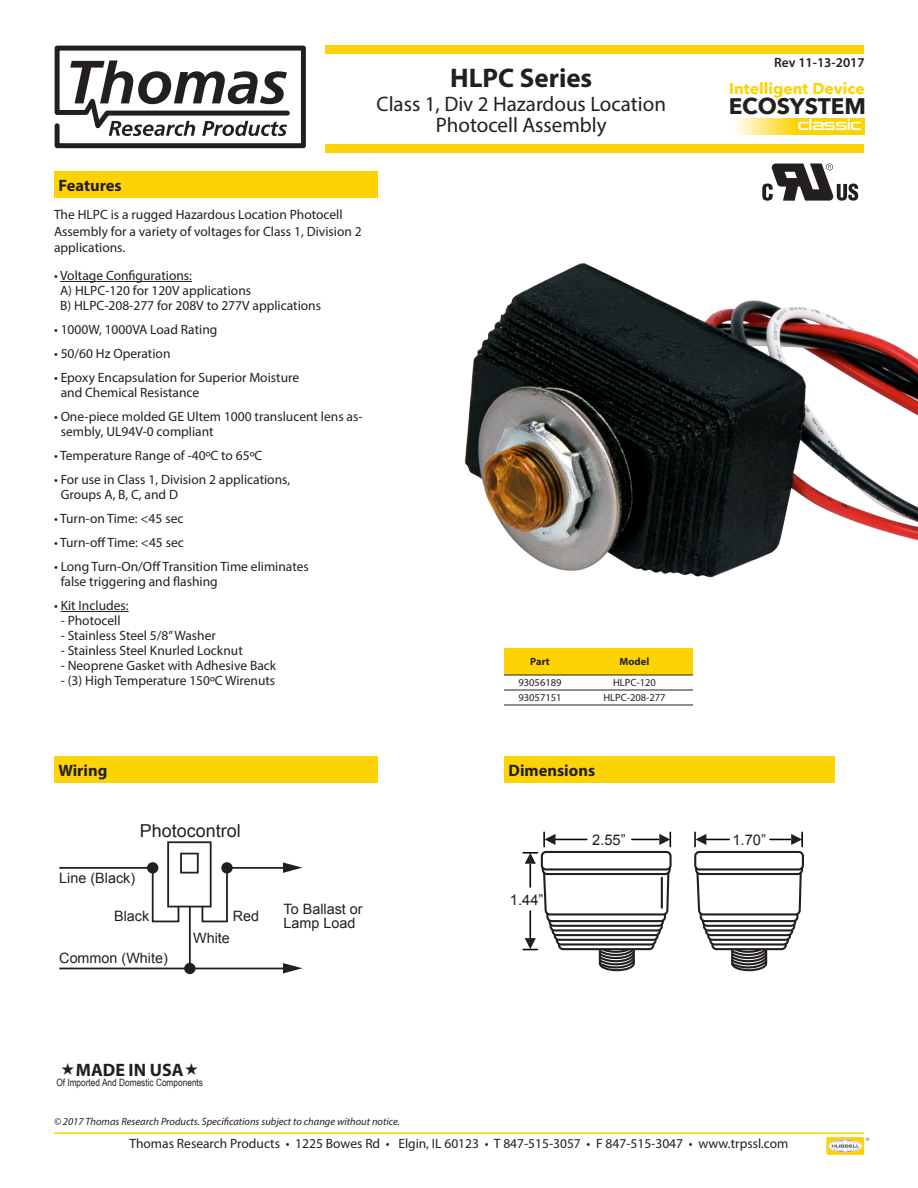
<style>
.page{position:relative;width:918px;height:1188px;background:#fff}
.page>*{position:absolute;margin:0;border:0;box-sizing:border-box;transform-origin:0 0}
.t1{font:700 27px "Myriad Pro";color:#231f20}
.t2{font:700 22.5px "Avenir Next";color:#231f20}
.t3{font:21px "Myriad Pro";color:#231f20}
.t4{font:700 18px "Myriad Pro";color:#231f20}
.t5{font:17.85px "Arial";color:#231f20}
.t6{font:700 16.5px "Myriad Pro";color:#231f20}
.t7{font:700 15.75px "Avenir Next";color:#fed304}
.t8{font:15px "Conthrax Sb";letter-spacing:-.025em;color:#fff}
.t9{font:14.7px "Arial";color:#231f20}
.t10{font:14.25px/14.2px "Arial";color:#231f20}
.t11{font:13.5px/15px "Myriad Pro";color:#231f20}
.t12{font:600 13.5px "Myriad Pro";color:#231f20}
.t13{font:italic 10.5px "Myriad Pro";color:#231f20}
.t14{font:10.5px "Myriad Pro";color:#231f20}
.t15{font:700 10.5px "Myriad Pro";color:#231f20}
.t16{font:10.2px "Arial Narrow";color:#231f20}
</style>
<div class="page">
<svg style="left:54px;top:45px;width:252px;height:104px"></svg>
<div style="left:326px;top:144px;width:538px;height:9px;background:#fed304"></div>
<div style="left:326px;top:45px;width:538px;height:9px;background:#fed304"></div>
<svg style="left:826px;top:1137px;width:43px;height:18px"></svg>
<hr style="left:54px;top:1132px;width:810px;height:2px;background:#fed304">
<svg style="left:762px;top:164px;width:96px;height:37px"></svg>
<svg style="left:736px;top:118px;width:128px;height:16px;background:#fedc3b"></svg>
<hr style="left:60px;top:281px;width:132px;height:1px;background:#231f20">
<hr style="left:61px;top:611px;width:68px;height:1px;background:#231f20">
<div style="left:54px;top:756px;width:324px;height:27px;background:#fed304"></div>
<div style="left:54px;top:171px;width:324px;height:27px;background:#fed304"></div>
<svg style="left:59px;top:862px;width:243px;height:61px"></svg>
<hr style="left:59px;top:968px;width:228px;height:1px;background:#231f20">
<svg style="left:283px;top:963px;width:19px;height:10px"></svg>
<hr style="left:189px;top:901px;width:2px;height:67px;background:#231f20">
<div style="left:168px;top:842px;width:43px;height:65px;background:#fff"></div>
<div style="left:167px;top:841px;width:45px;height:66px;border:2px solid #231f20"></div>
<div style="left:180px;top:853px;width:19px;height:21px;border:2px solid #231f20"></div>
<div style="left:147px;top:862px;width:11px;height:12px;background:#231f20;border-radius:50%"></div>
<div style="left:184px;top:963px;width:12px;height:11px;background:#231f20;border-radius:50%"></div>
<div style="left:221px;top:862px;width:12px;height:12px;background:#231f20;border-radius:50%"></div>
<div style="left:504px;top:756px;width:331px;height:27px;background:#fed304"></div>
<hr style="left:529px;top:911px;width:2px;height:27px;background:#050504">
<svg style="left:523px;top:938px;width:14px;height:12px"></svg>
<svg style="left:770px;top:832px;width:33px;height:15px"></svg>
<svg style="left:694px;top:832px;width:35px;height:15px"></svg>
<svg style="left:597px;top:950px;width:40px;height:22px"></svg>
<div style="left:558px;top:935px;width:96px;height:15px;border:2px solid #231f20;border-radius:4px"></div>
<div style="left:557px;top:931px;width:99px;height:13px;background:#fff;border-radius:4px"></div>
<div style="left:556px;top:930px;width:101px;height:16px;border:2px solid #231f20;border-radius:4px"></div>
<svg style="left:555px;top:926px;width:103px;height:14px"></svg>
<div style="left:554px;top:925px;width:105px;height:16px;border:2px solid #231f20;border-radius:4px"></div>
<div style="left:553px;top:922px;width:107px;height:13px;background:#fff;border-radius:4px"></div>
<div style="left:552px;top:921px;width:109px;height:15px;border:2px solid #231f20;border-radius:4px"></div>
<div style="left:551px;top:917px;width:111px;height:13px;background:#fff;border-radius:4px"></div>
<div style="left:550px;top:916px;width:113px;height:16px;border:2px solid #231f20;border-radius:4px"></div>
<svg style="left:550px;top:912px;width:113px;height:14px"></svg>
<div style="left:548px;top:911px;width:116px;height:16px;border:2px solid #231f20;border-radius:4px"></div>
<div style="left:547px;top:908px;width:118px;height:13px;background:#fff;border-radius:4px"></div>
<div style="left:546px;top:907px;width:120px;height:15px;border:2px solid #231f20;border-radius:4px"></div>
<svg style="left:523px;top:832px;width:148px;height:85px"></svg>
<div style="left:543px;top:861px;width:127px;height:13px;background:#fff;border-radius:4px"></div>
<div style="left:542px;top:860px;width:129px;height:15px;border:2px solid #231f20;border-radius:4px"></div>
<div style="left:542px;top:852px;width:129px;height:17px;background:#fff;border-radius:4px"></div>
<div style="left:541px;top:851px;width:131px;height:20px;border:2px solid #231f20;border-radius:4px"></div>
<hr style="left:661px;top:878px;width:2px;height:30px;background:#231f20">
<svg style="left:729px;top:950px;width:40px;height:22px"></svg>
<div style="left:711px;top:935px;width:76px;height:15px;border:2px solid #231f20;border-radius:4px"></div>
<div style="left:710px;top:931px;width:78px;height:13px;background:#fff;border-radius:4px"></div>
<div style="left:709px;top:930px;width:80px;height:16px;border:2px solid #231f20;border-radius:4px"></div>
<svg style="left:708px;top:926px;width:82px;height:14px"></svg>
<div style="left:707px;top:925px;width:84px;height:16px;border:2px solid #231f20;border-radius:4px"></div>
<div style="left:706px;top:922px;width:86px;height:13px;background:#fff;border-radius:4px"></div>
<div style="left:705px;top:921px;width:88px;height:15px;border:2px solid #231f20;border-radius:4px"></div>
<div style="left:704px;top:917px;width:90px;height:13px;background:#fff;border-radius:4px"></div>
<div style="left:703px;top:916px;width:92px;height:16px;border:2px solid #231f20;border-radius:4px"></div>
<svg style="left:703px;top:912px;width:92px;height:14px"></svg>
<div style="left:702px;top:911px;width:94px;height:16px;border:2px solid #231f20;border-radius:4px"></div>
<div style="left:701px;top:908px;width:96px;height:13px;background:#fff;border-radius:4px"></div>
<div style="left:700px;top:907px;width:98px;height:15px;border:2px solid #231f20;border-radius:4px"></div>
<svg style="left:696px;top:874px;width:106px;height:43px"></svg>
<div style="left:695px;top:860px;width:108px;height:15px;border:2px solid #231f20;border-radius:4px"></div>
<div style="left:695px;top:852px;width:108px;height:17px;background:#fff;border-radius:4px"></div>
<div style="left:694px;top:851px;width:110px;height:20px;border:2px solid #231f20;border-radius:4px"></div>
<div style="left:504px;top:648px;width:189px;height:27px;background:#fed304"></div>
<hr style="left:504px;top:675px;width:72px;height:1px;background:#231f20">
<hr style="left:576px;top:675px;width:117px;height:1px;background:#231f20">
<hr style="left:504px;top:690px;width:72px;height:1px;background:#231f20">
<hr style="left:576px;top:690px;width:117px;height:1px;background:#231f20">
<hr style="left:504px;top:705px;width:72px;height:1px;background:#231f20">
<hr style="left:576px;top:705px;width:117px;height:1px;background:#231f20">
<img style="left:465px;top:263px;width:453px;height:315px">
<p class="t1" style="left:450px;top:60px;width:144px">HLPC Series</p>
<p class="t3" style="left:376px;top:91px;width:291px">Class 1, Div 2 Hazardous Location</p>
<p class="t3" style="left:436px;top:112px;width:172px">Photocell Assembly</p>
<p class="t6" style="left:58px;top:174px;width:65px">Features</p>
<p class="t11" style="left:54px;top:206px;width:309px;line-height:16.5px">The HLPC is a rugged Hazardous Location Photocell<br>Assembly for a variety of voltages for Class 1, Division 2 applications.</p>
<p class="t11" style="left:60px;top:268px;width:262px;text-indent:-6px">• Voltage Configurations:<br>A) HLPC-120 for 120V applications<br>B) HLPC-208-277 for 208V to 277V applications</p>
<p class="t11" style="left:54px;top:322px;width:165px">• 1000W, 1000VA Load Rating</p>
<p class="t11" style="left:54px;top:346px;width:118px">• 50/60 Hz Operation</p>
<p class="t11" style="left:61px;top:370px;width:240px;text-indent:-7px">• Epoxy Encapsulation for Superior Moisture and Chemical Resistance</p>
<p class="t11" style="left:61px;top:409px;width:303px;text-indent:-7px">• One-piece molded GE Ultem 1000 translucent lens as&shy;sembly, UL94V-0 compliant</p>
<p class="t11" style="left:54px;top:448px;width:210px">• Temperature Range of -40ºC to 65ºC</p>
<p class="t11" style="left:61px;top:472px;width:231px;text-indent:-7px">• For use in Class 1, Division 2 applications,<br>Groups A, B, C, and D</p>
<p class="t11" style="left:54px;top:511px;width:131px">• Turn-on Time: &lt;45 sec</p>
<p class="t11" style="left:54px;top:535px;width:131px">• Turn-off Time: &lt;45 sec</p>
<p class="t11" style="left:61px;top:559px;width:250px;text-indent:-7px">• Long Turn-On/Off Transition Time eliminates false triggering and flashing</p>
<p class="t11" style="left:54px;top:598px;width:76px">• Kit Includes:</p>
<p class="t11" style="left:61px;top:613px;width:61px">- Photocell</p>
<p class="t11" style="left:61px;top:628px;width:157px">- Stainless Steel 5/8” Washer</p>
<p class="t11" style="left:61px;top:643px;width:184px">- Stainless Steel Knurled Locknut</p>
<p class="t11" style="left:61px;top:658px;width:217px">- Neoprene Gasket with Adhesive Back</p>
<p class="t11" style="left:61px;top:673px;width:216px">- (3) High Temperature 150ºC Wirenuts</p>
<p class="t15" style="left:530px;top:655px;width:21px">Part</p>
<p class="t15" style="left:620px;top:655px;width:31px">Model</p>
<p class="t14" style="left:518px;top:676px;width:45px">93056189</p>
<p class="t14" style="left:613px;top:676px;width:44px">HLPC-120</p>
<p class="t14" style="left:518px;top:691px;width:45px">93057151</p>
<p class="t14" style="left:603px;top:691px;width:64px">HLPC-208-277</p>
<p class="t12" style="left:774px;top:54px;width:92px">Rev 11-13-2017</p>
<p class="t7" style="left:729px;top:75px;width:137px">Intelligent Device</p>
<p class="t2" style="left:729px;top:87px;width:139px">ECOSYSTEM</p>
<p class="t8" style="left:798px;top:114px;width:65px">classic</p>
<p class="t6" style="left:58px;top:759px;width:50px">Wiring</p>
<p class="t5" style="left:140px;top:819px;width:102px">Photocontrol</p>
<p class="t10" style="left:59px;top:871px;width:77px">Line (Black)</p>
<p class="t10" style="left:114px;top:909px;width:37px">Black</p>
<p class="t10" style="left:233px;top:909px;width:28px">Red</p>
<p class="t10" style="left:284px;top:902px;width:81px">To Ballast or<br>Lamp Load</p>
<p class="t10" style="left:193px;top:931px;width:38px">White</p>
<p class="t10" style="left:59px;top:951px;width:110px">Common (White)</p>
<p class="t6" style="left:508px;top:759px;width:88px">Dimensions</p>
<p class="t9" style="left:510px;top:890px;width:35px">1.44”</p>
<p class="t9" style="left:592px;top:830px;width:35px">2.55”</p>
<p class="t9" style="left:732px;top:830px;width:35px">1.70”</p>
<p class="t4" style="left:76px;top:1058px;width:109px">MADE IN USA</p>
<p class="t16" style="left:56px;top:1075px;width:148px">Of Imported And Domestic Components</p>
<p class="t13" style="left:54px;top:1115px;width:348px">© 2017 Thomas Research Products. Specifications subject to change without notice.</p>
<p class="t11" style="left:129px;top:1135px;width:661px">Thomas Research Products • 1225 Bowes Rd • Elgin, IL 60123 • T 847-515-3057 • F 847-515-3047 • www.trpssl.com</p>
</div>
